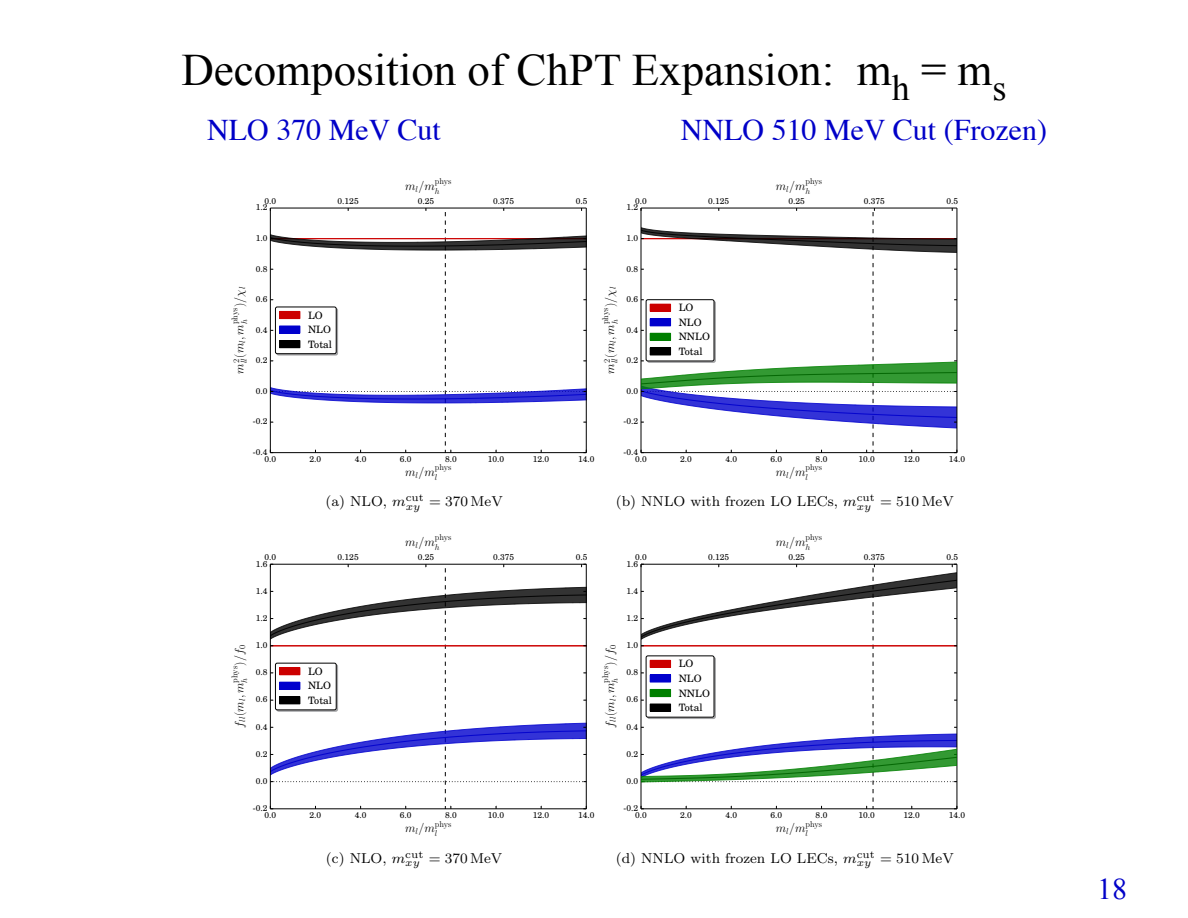
<style>
.page{position:relative;width:1188px;height:918px;background:#fff}
.page>*{position:absolute;margin:0;border:0;box-sizing:border-box;transform-origin:0 0}
.t1{font:45px "Times New Roman";color:#000}
.t2{font:30px "Times";color:#0000c8}
.t3{font:30px "Times New Roman";color:#0000c8}
.t4{font:14.4px "CMR8";color:#000}
.t5{font:12.15px "CMMI12";color:#000}
.t6{font:10.2px/14.5px "Century Sch L Roma";color:#000}
.t7{font:8.4px "Century Sch L Roma";color:#000}
.t8{font:8.4px "CMR12";color:#000}
.t9{font:8.4px "CMMI12";color:#000}
.s1{font-family:"CMMI8"}
.s2{font-family:"CMR17"}
</style>
<div class="page">
<svg style="left:270px;top:208px;width:317px;height:245px"></svg>
<svg style="left:641px;top:208px;width:317px;height:245px"></svg>
<svg style="left:270px;top:564px;width:317px;height:246px"></svg>
<svg style="left:641px;top:564px;width:317px;height:246px"></svg>
<h1 class="t1" style="left:181px;top:40px;width:827px">Decomposition of ChPT Expansion: m<sub>h</sub> = m<sub>s</sub></h1>
<h2 class="t2" style="left:207px;top:102px;width:235px">NLO 370 MeV Cut</h2>
<h2 class="t2" style="left:681px;top:102px;width:368px">NNLO 510 MeV Cut (Frozen)</h2>
<h3 class="t5" style="left:405px;top:181px;width:31px">m<sub>l</sub>/m</h3>
<p class="t8" style="left:435px;top:178px;width:18px">phys</p>
<p class="t9" style="left:435px;top:187px;width:6px">h</p>
<h3 class="t5" style="left:776px;top:181px;width:31px">m<sub>l</sub>/m</h3>
<p class="t8" style="left:806px;top:178px;width:18px">phys</p>
<p class="t9" style="left:806px;top:187px;width:6px">h</p>
<p class="t7" style="left:264px;top:195px;width:13px">0.0</p>
<p class="t7" style="left:338px;top:195px;width:23px">0.125</p>
<p class="t7" style="left:418px;top:195px;width:18px">0.25</p>
<p class="t7" style="left:493px;top:195px;width:23px">0.375</p>
<p class="t7" style="left:576px;top:195px;width:13px">0.5</p>
<p class="t7" style="left:256px;top:202px;width:13px">1.2</p>
<p class="t7" style="left:635px;top:195px;width:13px">0.0</p>
<p class="t7" style="left:708px;top:195px;width:23px">0.125</p>
<p class="t7" style="left:788px;top:195px;width:18px">0.25</p>
<p class="t7" style="left:864px;top:195px;width:23px">0.375</p>
<p class="t7" style="left:946px;top:195px;width:13px">0.5</p>
<p class="t7" style="left:626px;top:202px;width:13px">1.2</p>
<p class="t7" style="left:256px;top:233px;width:13px">1.0</p>
<p class="t7" style="left:626px;top:233px;width:13px">1.0</p>
<p class="t7" style="left:256px;top:263px;width:13px">0.8</p>
<p class="t7" style="left:626px;top:263px;width:13px">0.8</p>
<p class="t9" style="left:241px;top:363px;width:78px;rotate:-90deg">ll<sup>(</sup><sup>m</sup>l<sup>,</sup> <sup>m</sup>h <sup>)</sup><sup>/χ</sup>l</p>
<p class="t7" style="left:256px;top:294px;width:13px">0.6</p>
<p class="t8" style="left:231px;top:324px;width:18px;rotate:-90deg">phys</p>
<p class="t6" style="left:308px;top:308px;width:26px">LO<br>NLO<br>Total</p>
<p class="t7" style="left:256px;top:324px;width:13px">0.4</p>
<p class="t7" style="left:256px;top:355px;width:13px">0.2</p>
<h3 class="t5" style="left:234px;top:374px;width:16px;rotate:-90deg">m<sup>2</sup></h3>
<p class="t9" style="left:611px;top:363px;width:78px;rotate:-90deg">ll<sup>(</sup><sup>m</sup>l<sup>,</sup> <sup>m</sup>h <sup>)</sup><sup>/χ</sup>l</p>
<p class="t7" style="left:626px;top:294px;width:13px">0.6</p>
<p class="t8" style="left:602px;top:324px;width:18px;rotate:-90deg">phys</p>
<p class="t6" style="left:679px;top:301px;width:33px">LO<br>NLO<br>NNLO<br>Total</p>
<p class="t7" style="left:626px;top:324px;width:13px">0.4</p>
<p class="t7" style="left:626px;top:355px;width:13px">0.2</p>
<h3 class="t5" style="left:605px;top:374px;width:16px;rotate:-90deg">m<sup>2</sup></h3>
<p class="t7" style="left:256px;top:386px;width:13px">0.0</p>
<p class="t7" style="left:626px;top:386px;width:13px">0.0</p>
<p class="t7" style="left:253px;top:416px;width:16px">-0.2</p>
<p class="t7" style="left:624px;top:416px;width:16px">-0.2</p>
<p class="t7" style="left:253px;top:447px;width:16px">-0.4</p>
<p class="t7" style="left:264px;top:454px;width:13px">0.0</p>
<p class="t7" style="left:310px;top:454px;width:13px">2.0</p>
<p class="t7" style="left:355px;top:454px;width:13px">4.0</p>
<p class="t7" style="left:400px;top:454px;width:13px">6.0</p>
<p class="t7" style="left:445px;top:454px;width:13px">8.0</p>
<p class="t7" style="left:488px;top:454px;width:18px">10.0</p>
<p class="t7" style="left:533px;top:454px;width:18px">12.0</p>
<p class="t7" style="left:578px;top:454px;width:18px">14.0</p>
<h3 class="t5" style="left:405px;top:467px;width:31px">m<sub>l</sub>/m</h3>
<p class="t8" style="left:435px;top:464px;width:18px">phys</p>
<p class="t9" style="left:435px;top:474px;width:4px">l</p>
<p class="t7" style="left:624px;top:447px;width:16px">-0.4</p>
<p class="t7" style="left:635px;top:454px;width:13px">0.0</p>
<p class="t7" style="left:680px;top:454px;width:13px">2.0</p>
<p class="t7" style="left:725px;top:454px;width:13px">4.0</p>
<p class="t7" style="left:771px;top:454px;width:13px">6.0</p>
<p class="t7" style="left:816px;top:454px;width:13px">8.0</p>
<p class="t7" style="left:858px;top:454px;width:18px">10.0</p>
<p class="t7" style="left:904px;top:454px;width:18px">12.0</p>
<p class="t7" style="left:949px;top:454px;width:18px">14.0</p>
<h3 class="t5" style="left:776px;top:467px;width:31px">m<sub>l</sub>/m</h3>
<p class="t8" style="left:806px;top:464px;width:18px">phys</p>
<p class="t9" style="left:806px;top:474px;width:4px">l</p>
<h3 class="t4" style="left:326px;top:496px;width:100px">(a) NLO, <span class="s1">m</span><sup>cut</sup></h3>
<h3 class="t4" style="left:406px;top:496px;width:99px"><sub>xy</sub> = 370 MeV</h3>
<h3 class="t4" style="left:616px;top:496px;width:261px">(b) NNLO with frozen LO LECs, <span class="s1">m</span><sup>cut</sup></h3>
<h3 class="t4" style="left:857px;top:496px;width:99px"><sub>xy</sub> = 510 MeV</h3>
<h3 class="t5" style="left:405px;top:537px;width:31px">m<sub>l</sub>/m</h3>
<p class="t8" style="left:435px;top:534px;width:18px">phys</p>
<p class="t9" style="left:435px;top:544px;width:6px">h</p>
<h3 class="t5" style="left:776px;top:537px;width:31px">m<sub>l</sub>/m</h3>
<p class="t8" style="left:806px;top:534px;width:18px">phys</p>
<p class="t9" style="left:806px;top:544px;width:6px">h</p>
<p class="t7" style="left:264px;top:552px;width:13px">0.0</p>
<p class="t7" style="left:338px;top:552px;width:23px">0.125</p>
<p class="t7" style="left:418px;top:552px;width:18px">0.25</p>
<p class="t7" style="left:493px;top:552px;width:23px">0.375</p>
<p class="t7" style="left:576px;top:552px;width:13px">0.5</p>
<p class="t7" style="left:256px;top:558px;width:13px">1.6</p>
<p class="t7" style="left:635px;top:552px;width:13px">0.0</p>
<p class="t7" style="left:708px;top:552px;width:23px">0.125</p>
<p class="t7" style="left:788px;top:552px;width:18px">0.25</p>
<p class="t7" style="left:864px;top:552px;width:23px">0.375</p>
<p class="t7" style="left:946px;top:552px;width:13px">0.5</p>
<p class="t7" style="left:626px;top:558px;width:13px">1.6</p>
<p class="t7" style="left:256px;top:585px;width:13px">1.4</p>
<p class="t7" style="left:626px;top:585px;width:13px">1.4</p>
<p class="t7" style="left:256px;top:613px;width:13px">1.2</p>
<p class="t7" style="left:626px;top:613px;width:13px">1.2</p>
<p class="t7" style="left:256px;top:640px;width:13px">1.0</p>
<h3 class="t5" style="left:234px;top:728px;width:84px;rotate:-90deg">f<sub>ll</sub><span class="s2">(</span>m<sub>l</sub>, m<sub>h</sub> <span class="s2">)</span>/f<sub>0</sub></h3>
<p class="t8" style="left:231px;top:683px;width:18px;rotate:-90deg">phys</p>
<p class="t6" style="left:308px;top:664px;width:26px">LO<br>NLO<br>Total</p>
<p class="t7" style="left:256px;top:667px;width:13px">0.8</p>
<p class="t7" style="left:256px;top:694px;width:13px">0.6</p>
<p class="t7" style="left:256px;top:721px;width:13px">0.4</p>
<p class="t7" style="left:626px;top:640px;width:13px">1.0</p>
<h3 class="t5" style="left:605px;top:728px;width:84px;rotate:-90deg">f<sub>ll</sub><span class="s2">(</span>m<sub>l</sub>, m<sub>h</sub> <span class="s2">)</span>/f<sub>0</sub></h3>
<p class="t8" style="left:602px;top:683px;width:18px;rotate:-90deg">phys</p>
<p class="t6" style="left:679px;top:657px;width:33px">LO<br>NLO<br>NNLO<br>Total</p>
<p class="t7" style="left:626px;top:667px;width:13px">0.8</p>
<p class="t7" style="left:626px;top:694px;width:13px">0.6</p>
<p class="t7" style="left:626px;top:721px;width:13px">0.4</p>
<p class="t7" style="left:256px;top:749px;width:13px">0.2</p>
<p class="t7" style="left:626px;top:749px;width:13px">0.2</p>
<p class="t7" style="left:256px;top:776px;width:13px">0.0</p>
<p class="t7" style="left:626px;top:776px;width:13px">0.0</p>
<p class="t7" style="left:253px;top:803px;width:16px">-0.2</p>
<p class="t7" style="left:264px;top:810px;width:13px">0.0</p>
<p class="t7" style="left:310px;top:810px;width:13px">2.0</p>
<p class="t7" style="left:355px;top:810px;width:13px">4.0</p>
<p class="t7" style="left:400px;top:810px;width:13px">6.0</p>
<p class="t7" style="left:445px;top:810px;width:13px">8.0</p>
<p class="t7" style="left:488px;top:810px;width:18px">10.0</p>
<p class="t7" style="left:533px;top:810px;width:18px">12.0</p>
<p class="t7" style="left:578px;top:810px;width:18px">14.0</p>
<h3 class="t5" style="left:405px;top:823px;width:31px">m<sub>l</sub>/m</h3>
<p class="t8" style="left:435px;top:820px;width:18px">phys</p>
<p class="t9" style="left:435px;top:830px;width:4px">l</p>
<p class="t7" style="left:624px;top:803px;width:16px">-0.2</p>
<p class="t7" style="left:635px;top:810px;width:13px">0.0</p>
<p class="t7" style="left:680px;top:810px;width:13px">2.0</p>
<p class="t7" style="left:725px;top:810px;width:13px">4.0</p>
<p class="t7" style="left:771px;top:810px;width:13px">6.0</p>
<p class="t7" style="left:816px;top:810px;width:13px">8.0</p>
<p class="t7" style="left:858px;top:810px;width:18px">10.0</p>
<p class="t7" style="left:904px;top:810px;width:18px">12.0</p>
<p class="t7" style="left:949px;top:810px;width:18px">14.0</p>
<h3 class="t5" style="left:776px;top:823px;width:31px">m<sub>l</sub>/m</h3>
<p class="t8" style="left:806px;top:820px;width:18px">phys</p>
<p class="t9" style="left:806px;top:830px;width:4px">l</p>
<h3 class="t4" style="left:326px;top:852px;width:99px">(c) NLO, <span class="s1">m</span><sup>cut</sup></h3>
<h3 class="t4" style="left:405px;top:852px;width:99px"><sub>xy</sub> = 370 MeV</h3>
<h3 class="t4" style="left:616px;top:852px;width:261px">(d) NNLO with frozen LO LECs, <span class="s1">m</span><sup>cut</sup></h3>
<h3 class="t4" style="left:857px;top:852px;width:99px"><sub>xy</sub> = 510 MeV</h3>
<h2 class="t3" style="left:1097px;top:869px;width:31px">18</h2>
</div>
